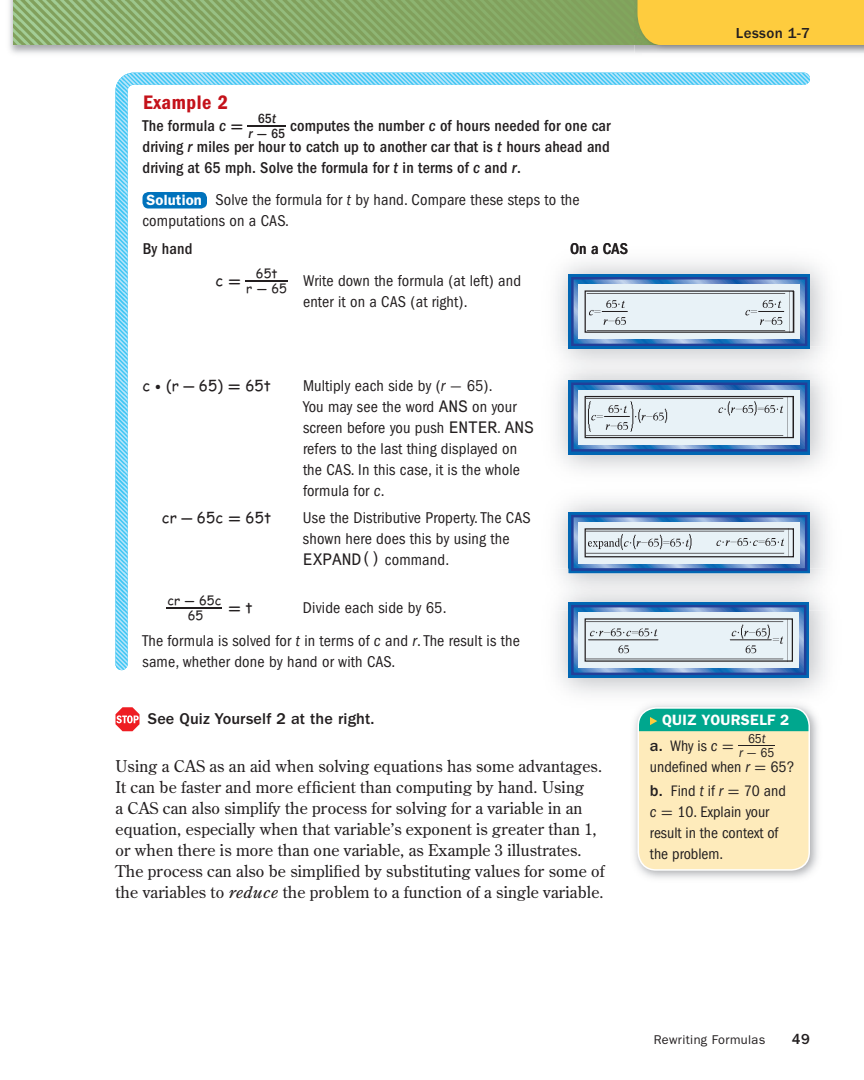
<style>
.page{position:relative;width:864px;height:1080px;background:#fff}
.page>*{position:absolute;margin:0;border:0;box-sizing:border-box;transform-origin:0 0}
.t1{font:20.25px "ITC Franklin Gothic Std Dm Cd";letter-spacing:.03em;color:#c4121a}
.t2{font:condensed 16.2px/21px "ITC Franklin Gothic Std";letter-spacing:.01em;color:#231f20}
.t3{font:16.2px/21px "Century Old Style Std";letter-spacing:.01em;color:#231f20}
.t4{font:500 condensed 16.2px/21px "ITC Franklin Gothic Std";letter-spacing:.01em;color:#231f20;text-align:justify}
.t5{font:500 16.2px "ITC Franklin Gothic Std";letter-spacing:.01em;color:#231f20}
.t6{font:700 16.2px "Uni Math";color:#231f20}
.t7{font:condensed 15.75px/21px "ITC Franklin Gothic Std";color:#231f20}
.t8{font:15px "Comic Sans MS";letter-spacing:.01em;color:#231f20}
.t9{font:600 15px "ITC Franklin Gothic Std";letter-spacing:.02em;color:#fff}
.t10{font:500 15px "ITC Franklin Gothic Std";letter-spacing:.025em;color:#231f20}
.t11{font:condensed 13.35px "ITC Franklin Gothic Std";color:#231f20}
.t12{font:12.75px/15.6px "Comic Sans MS";letter-spacing:.01em;color:#231f20;text-align:right}
.t13{font:12.75px "ITC Franklin Gothic Std";letter-spacing:.03em;color:#231f20}
.s1{font-style:italic}
.s2{font-family:"Uni Math";font-weight:700;font-stretch:normal}
.s3{font-weight:600;font-stretch:normal;font-size:14.85px;color:#fff}
.s4{font-size:15px}
.s5{font-family:"Uni Math";font-weight:700;font-size:16.2px}
.s6{font-family:"Uni Math";font-weight:800;font-size:17.55px}
.s7{font-family:"Uni Math";font-weight:700;font-size:13.8px}
.s8{font-family:"Uni Math";font-stretch:normal}
.s9{font-family:"Arial Monospaced MT Std";font-stretch:normal}
.s10{font-family:"Comic Sans MS";font-weight:400;font-size:15px}
.s11{font-weight:500;font-stretch:normal;font-size:16.2px}
.s12{font-family:"Uni Math";font-stretch:normal;font-size:16.2px}
.s13{font-family:"Uni Math";font-stretch:normal;font-size:13.8px}
</style>
<div class="page">
<img style="left:9px;top:0;width:633px;height:54px">
<img style="left:14px;top:0;width:620px;height:45px">
<img style="left:558px;top:611px;width:268px;height:83px">
<div style="left:569px;top:602px;width:240px;height:76px;background:#0166b3"></div>
<svg style="left:574px;top:670px;width:229px;height:2px"></svg>
<div style="left:571px;top:605px;width:235px;height:70px;border:2px solid #223f99"></div>
<svg style="left:116px;top:707px;width:24px;height:24px"></svg>
<svg style="left:116px;top:73px;width:694px;height:597px"></svg>
<img style="left:634px;top:704px;width:184px;height:175px">
<div style="left:638px;top:708px;width:171px;height:162px;background:#feebbb;border-radius:18px"></div>
<div style="left:638px;top:708px;width:171px;height:23px;background:#00a78e"></div>
<svg style="left:650px;top:717px;width:7px;height:8px"></svg>
<div style="left:638px;top:707px;width:172px;height:164px;border:2px solid #fff;border-radius:18px"></div>
<div style="left:638px;top:0;width:226px;height:45px;background:#fecc3e"></div>
<p class="t1" style="left:143px;top:95px;width:87px">Example 2</p>
<p class="t4" style="left:142px;top:117px;width:145px">The formula <span class="s1">c</span> <span class="s2">=</span> <sup>_</sup><sup>65</sup><sup>t</sup></p>
<p class="t4" style="left:142px;top:117px;width:470px;text-indent:106px"><sub>r</sub> <sub>-</sub> <sub>65</sub> computes the number <span class="s1">c</span> of hours needed for one car driving <span class="s1">r</span> miles per hour to catch up to another car that is <span class="s1">t</span> hours ahead and driving at 65 mph. Solve the formula for <span class="s1">t</span> in terms of <span class="s1">c</span> and <span class="s1">r</span>.</p>
<p class="t2" style="left:143px;top:190px;width:439px"><span class="s3">Solution</span> Solve the formula for <span class="s1">t</span> by hand. Compare these steps to the computations on a CAS.</p>
<p class="t4" style="left:143px;top:240px;width:51px">By hand</p>
<p class="t12" style="left:216px;top:267px;width:74px"><span class="s4">c</span> <span class="s5">=</span> <span class="s6">_</span>65t r <span class="s7">-</span> 65</p>
<p class="t2" style="left:303px;top:271px;width:220px">Write down the formula (at left) and enter it on a CAS (at right).</p>
<p class="t4" style="left:570px;top:240px;width:60px">On a CAS</p>
<p class="t4" style="left:570px;top:240px;width:60px">On a CAS</p>
<p class="t10" style="left:736px;top:27px;width:76px">Lesson 1-7</p>
<p class="t8" style="left:142px;top:379px;width:130px">c <span class="s5">·</span> (r <span class="s5">-</span> 65) <span class="s5">=</span> 65t</p>
<p class="t2" style="left:303px;top:376px;width:232px">Multiply each side by (<span class="s1">r</span> <span class="s8">-</span> 65).<br>You may see the word <span class="s9">ANS</span> on your screen before you push <span class="s9">ENTER</span>. <span class="s9">ANS </span>refers to the last thing displayed on the CAS. In this case, it is the whole formula for <span class="s1">c</span>.</p>
<p class="t8" style="left:162px;top:511px;width:111px">cr <span class="s5">-</span> 65c <span class="s5">=</span> 65t</p>
<p class="t2" style="left:303px;top:508px;width:229px">Use the Distributive Property. The CAS shown here does this by using the<br><span class="s9">EXPAND()</span> command.</p>
<p class="t12" style="left:167px;top:594px;width:57px;text-align:center"><span class="s6">_</span>cr <span class="s7">-</span> 65c<br>65</p>
<p class="t6" style="left:228px;top:601px;width:26px">= <span class="s10">t</span></p>
<p class="t2" style="left:143px;top:592px;width:379px;line-height:33px;text-indent:160px">Divide each side by 65.<br>The formula is solved for <span class="s1">t</span> in terms of <span class="s1">c</span> and <span class="s1">r</span>. The result is the</p>
<p class="t2" style="left:143px;top:652px;width:254px">same, whether done by hand or with CAS.</p>
<p class="t5" style="left:148px;top:713px;width:228px">See Quiz Yourself 2 at the right.</p>
<p class="t3" style="left:115px;top:756px;width:491px">Using a CAS as an aid when solving equations has some advantages.<br>It can be faster and more efficient than computing by hand. Using<br>a CAS can also simplify the process for solving for a variable in an equation, especially when that variable’s exponent is greater than 1, or when there is more than one variable, as Example 3 illustrates.<br>The process can also be simplified by substituting values for some of the variables to <span class="s1">reduce</span> the problem to a function of a single variable.</p>
<p class="t9" style="left:662px;top:715px;width:129px">QUIZ YOURSELF 2</p>
<p class="t7" style="left:650px;top:736px;width:126px"><span class="s11">a.</span> Why is <span class="s1">c</span> <span class="s12">=</span> <sup>_</sup><sup>65</sup><sup>t</sup></p>
<p class="t11" style="left:739px;top:748px;width:37px"><span class="s1">r</span> <span class="s13">-</span> 65</p>
<p class="t7" style="left:650px;top:756px;width:146px;line-height:24px">undefined when <span class="s1">r</span> <span class="s12">=</span> 65? <span class="s11">b.</span> Find <span class="s1">t</span> if <span class="s1">r</span> <span class="s12">=</span> 70 and</p>
<p class="t7" style="left:650px;top:802px;width:130px"><span class="s1">c</span> <span class="s12">=</span> 10. Explain your result in the context of the problem.</p>
<p class="t13" style="left:654px;top:1035px;width:113px">Rewriting Formulas</p>
<p class="t10" style="left:792px;top:1034px;width:20px">49</p>
</div>
